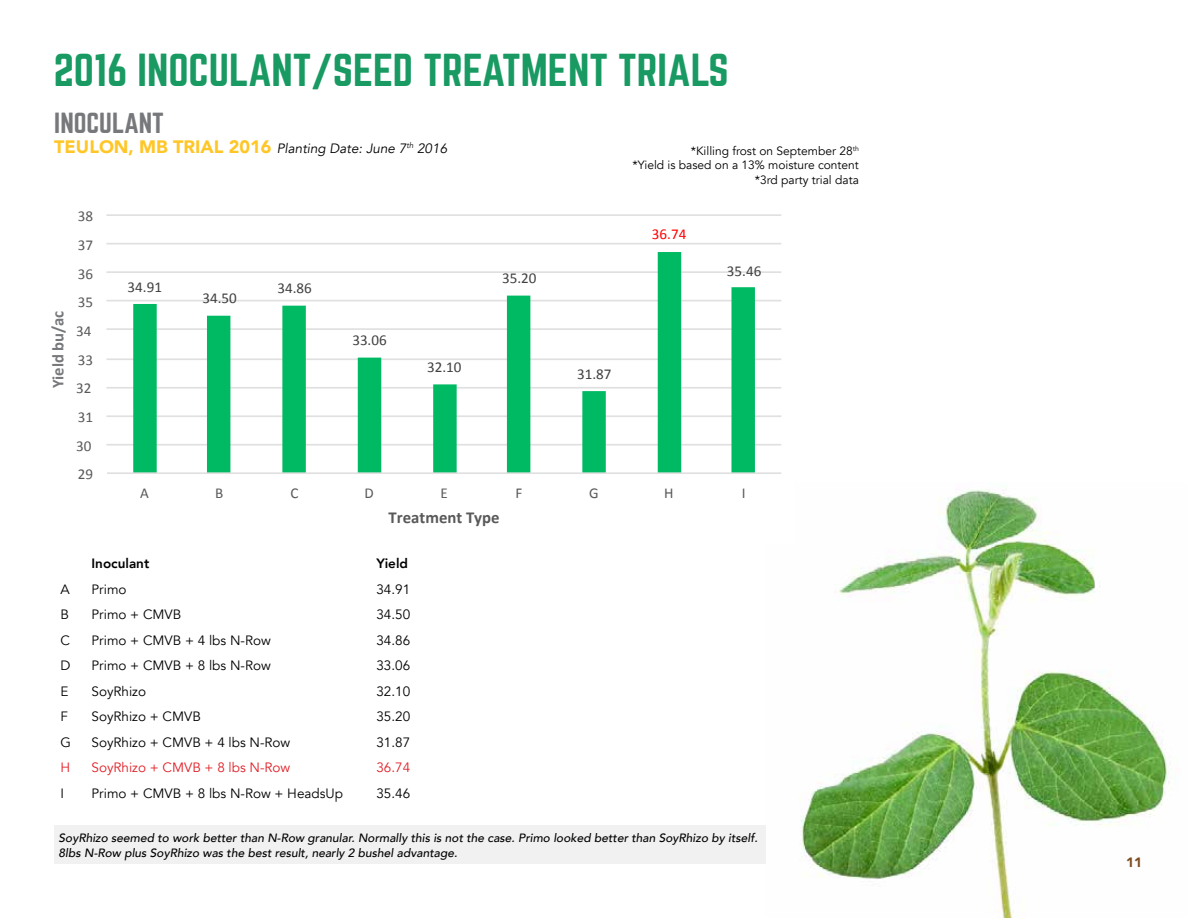
<style>
.page{position:relative;width:1188px;height:918px;background:#fff}
.page>*{position:absolute;margin:0;border:0;box-sizing:border-box;transform-origin:0 0}
.t1{font:40.5px "Norwester";color:#189a62}
.t2{font:25.5px "Norwester";color:#77787b}
.t3{font:700 16.8px "Calibri";color:#595959}
.t4{font:700 16.65px "Calibri";color:#77787b}
.t5{font:15.15px "Calibri";color:#404040}
.t6{font:15.15px "Calibri";color:#595959}
.t7{font:15.15px "Calibri";color:#f00}
.t8{font:13.5px "Avenir";color:#000}
.t9{font:italic 13.5px "Avenir";color:#000}
.t10{font:13.5px "Avenir";color:#e02027}
.t11{font:800 13.5px "Avenir";color:#000}
.t12{font:900 13.5px "Avenir";color:#7c4b20}
.t13{font:italic 500 12px/15px "Avenir";color:#000}
.t14{font:12px/14.4px "Avenir";color:#000;text-align:right}
.s1{font-weight:900;font-style:normal;font-size:18px;color:#ffc627}
</style>
<div class="page">
<img style="left:765px;top:489px;width:407px;height:429px">
<div style="left:54px;top:825px;width:711px;height:39px;background:#f1f1f2"></div>
<svg style="left:106px;top:214px;width:688px;height:330px"></svg>
<h1 class="t1" style="left:54px;top:51px;width:677px">2016 INOCULANT/SEED TREATMENT TRIALS</h1>
<h2 class="t2" style="left:54px;top:111px;width:111px">INOCULANT</h2>
<p class="t9" style="left:54px;top:140px;width:394px"><span class="s1">TEULON, MB TRIAL 2016</span> Planting Date: June 7<sup>th</sup> 2016</p>
<p class="t6" style="left:78px;top:207px;width:17px">38</p>
<p class="t6" style="left:78px;top:235px;width:17px">37</p>
<p class="t6" style="left:78px;top:264px;width:17px">36</p>
<p class="t6" style="left:78px;top:293px;width:17px">35</p>
<p class="t3" style="left:51px;top:383px;width:80px;rotate:-90deg">Yield Bu/ac</p>
<p class="t4" style="left:47px;top:388px;width:79px;rotate:-90deg">Yield bu/ac</p>
<p class="t6" style="left:76px;top:321px;width:17px">34</p>
<p class="t6" style="left:78px;top:350px;width:17px">33</p>
<p class="t6" style="left:76px;top:379px;width:17px">32</p>
<p class="t6" style="left:78px;top:407px;width:17px">31</p>
<p class="t6" style="left:76px;top:436px;width:17px">30</p>
<p class="t6" style="left:78px;top:465px;width:17px">29</p>
<p class="t5" style="left:128px;top:277px;width:36px">34.91</p>
<p class="t5" style="left:202px;top:289px;width:36px">34.50</p>
<p class="t5" style="left:277px;top:278px;width:36px">34.86</p>
<p class="t5" style="left:352px;top:330px;width:36px">33.06</p>
<p class="t5" style="left:427px;top:357px;width:36px">32.10</p>
<p class="t5" style="left:502px;top:269px;width:36px">35.20</p>
<p class="t14" style="left:632px;top:144px;width:228px">*Killing frost on September 28<sup>th<br></sup>*Yield is based on a 13% moisture content *3rd party trial data</p>
<p class="t7" style="left:652px;top:224px;width:36px">36.74</p>
<p class="t5" style="left:727px;top:261px;width:36px">35.46</p>
<p class="t5" style="left:577px;top:364px;width:36px">31.87</p>
<p class="t6" style="left:140px;top:483px;width:10px">A</p>
<p class="t6" style="left:215px;top:483px;width:10px">B</p>
<p class="t6" style="left:290px;top:483px;width:10px">C</p>
<p class="t6" style="left:365px;top:483px;width:11px">D</p>
<p class="t6" style="left:440px;top:483px;width:9px">E</p>
<p class="t6" style="left:515px;top:483px;width:8px">F</p>
<p class="t6" style="left:589px;top:483px;width:11px">G</p>
<p class="t6" style="left:664px;top:483px;width:11px">H</p>
<p class="t6" style="left:742px;top:483px;width:5px">I</p>
<p class="t3" style="left:389px;top:507px;width:113px">Treatment Type</p>
<p class="t11" style="left:92px;top:553px;width:59px">Inoculant</p>
<p class="t11" style="left:376px;top:553px;width:33px">Yield</p>
<p class="t8" style="left:60px;top:581px;width:11px">A</p>
<p class="t8" style="left:92px;top:581px;width:36px">Primo</p>
<p class="t8" style="left:376px;top:581px;width:35px">34.91</p>
<p class="t8" style="left:60px;top:606px;width:10px">B</p>
<p class="t8" style="left:92px;top:606px;width:91px">Primo + CMVB</p>
<p class="t8" style="left:376px;top:606px;width:35px">34.50</p>
<p class="t8" style="left:60px;top:632px;width:11px">C</p>
<p class="t8" style="left:92px;top:632px;width:181px">Primo + CMVB + 4 lbs N-Row</p>
<p class="t8" style="left:376px;top:632px;width:35px">34.86</p>
<p class="t8" style="left:60px;top:657px;width:12px">D</p>
<p class="t8" style="left:92px;top:657px;width:181px">Primo + CMVB + 8 lbs N-Row</p>
<p class="t8" style="left:376px;top:657px;width:35px">33.06</p>
<p class="t8" style="left:60px;top:683px;width:10px">E</p>
<p class="t8" style="left:92px;top:683px;width:56px">SoyRhizo</p>
<p class="t8" style="left:376px;top:683px;width:35px">32.10</p>
<p class="t8" style="left:60px;top:708px;width:9px">F</p>
<p class="t8" style="left:92px;top:708px;width:111px">SoyRhizo + CMVB</p>
<p class="t8" style="left:376px;top:708px;width:35px">35.20</p>
<p class="t8" style="left:60px;top:734px;width:12px">G</p>
<p class="t8" style="left:92px;top:734px;width:200px">SoyRhizo + CMVB + 4 lbs N-Row</p>
<p class="t8" style="left:376px;top:734px;width:35px">31.87</p>
<p class="t10" style="left:60px;top:759px;width:11px">H</p>
<p class="t10" style="left:92px;top:759px;width:200px">SoyRhizo + CMVB + 8 lbs N-Row</p>
<p class="t10" style="left:376px;top:759px;width:35px">36.74</p>
<p class="t8" style="left:60px;top:785px;width:5px">I</p>
<p class="t8" style="left:92px;top:785px;width:253px">Primo + CMVB + 8 lbs N-Row + HeadsUp</p>
<p class="t8" style="left:376px;top:785px;width:35px">35.46</p>
<p class="t13" style="left:59px;top:830px;width:701px">SoyRhizo seemed to work better than N-Row granular. Normally this is not the case. Primo looked better than SoyRhizo by itself.<br>8lbs N-Row plus SoyRhizo was the best result, nearly 2 bushel advantage.</p>
<p class="t12" style="left:1126px;top:850px;width:17px">11</p>
</div>
